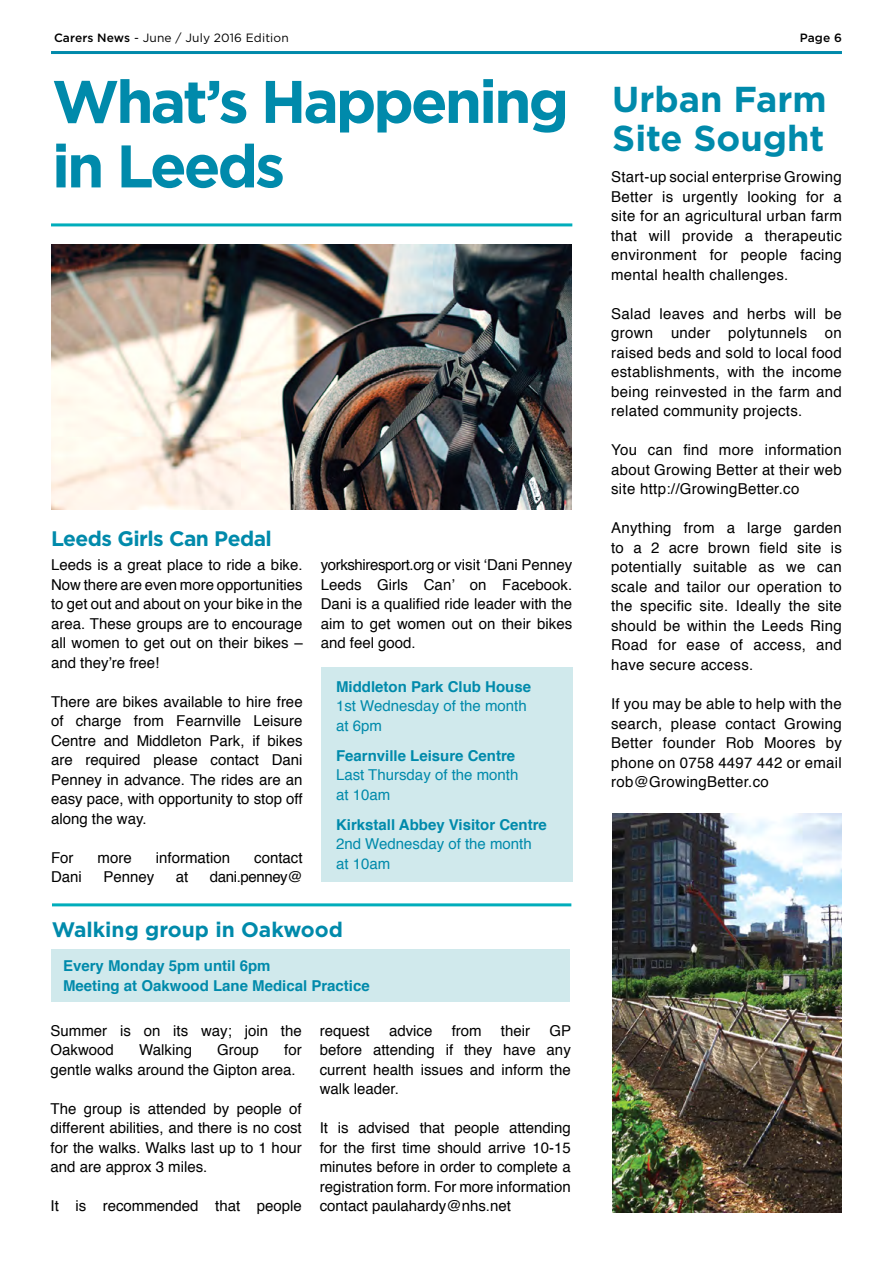
<style>
.page{position:relative;width:893px;height:1263px;background:#fff}
.page>*{position:absolute;margin:0;border:0;box-sizing:border-box;transform-origin:0 0}
.t1{font:700 60px "Gotham";letter-spacing:-.05em;color:#008aab}
.t2{font:700 36px "Gotham";color:#008aab}
.t3{font:700 21px "Gotham";color:#008aab}
.t4{font:700 21px "Gotham";letter-spacing:-.025em;color:#008aab}
.t5{font:15px/19.5px "Helvetica";color:#000;text-align:justify}
.t6{font:700 15px/19.5px "Helvetica";color:#008aab}
.t7{font:15px/19.5px "Helvetica";color:#008aab}
.t8{font:15px "Helvetica";letter-spacing:-.025em;color:#000}
.t9{font:12px "Gotham";letter-spacing:.01em;color:#000}
.t10{font:500 12px "Gotham";color:#000}
.s1{font-weight:500}
</style>
<div class="page">
<hr style="left:51px;top:51px;width:791px;height:3px;background:#008aab">
<hr style="left:51px;top:223px;width:521px;height:3px;background:#00adbb">
<div style="left:321px;top:668px;width:251px;height:214px;background:#d0e9ec"></div>
<img style="left:51px;top:244px;width:520px;height:265px">
<img style="left:612px;top:814px;width:230px;height:398px">
<hr style="left:52px;top:903px;width:519px;height:3px;background:#00adbb">
<div style="left:51px;top:949px;width:518px;height:52px;background:#d0e9ec"></div>
<p class="t9" style="left:54px;top:31px;width:236px"><span class="s1">Carers News</span> - June / July 2016 Edition</p>
<p class="t10" style="left:800px;top:31px;width:44px">Page 6</p>
<h1 class="t1" style="left:52px;top:67px;width:519px">What’s Happening</h1>
<h1 class="t1" style="left:52px;top:131px;width:235px">in Leeds</h1>
<h3 class="t4" style="left:51px;top:526px;width:222px">Leeds Girls Can Pedal</h3>
<p class="t5" style="left:51px;top:555px;width:253px">Leeds is a great place to ride a bike.<br>Now there are even more opportunities to get out and about on your bike in the area. These groups are to encourage all women to get out on their bikes – and they’re free!</p>
<p class="t5" style="left:51px;top:692px;width:253px">There are bikes available to hire free of charge from Fearnville Leisure Centre and Middleton Park, if bikes are required please contact Dani Penney in advance. The rides are an easy pace, with opportunity to stop off along the way.</p>
<p class="t5" style="left:51px;top:848px;width:24px">For</p>
<p class="t5" style="left:98px;top:848px;width:36px">more</p>
<p class="t5" style="left:156px;top:848px;width:76px">information</p>
<p class="t5" style="left:254px;top:848px;width:50px">contact</p>
<p class="t5" style="left:51px;top:867px;width:32px">Dani</p>
<p class="t5" style="left:103px;top:867px;width:52px">Penney</p>
<p class="t5" style="left:176px;top:867px;width:14px">at</p>
<p class="t8" style="left:210px;top:865px;width:94px">dani.penney@</p>
<p class="t5" style="left:321px;top:555px;width:253px">yorkshiresport.org or visit ‘Dani Penney Leeds Girls Can’ on Facebook.<br>Dani is a qualified ride leader with the aim to get women out on their bikes and feel good.</p>
<p class="t6" style="left:336px;top:677px;width:197px">Middleton Park Club House</p>
<p class="t7" style="left:336px;top:696px;width:192px">1st Wednesday of the month at 6pm</p>
<p class="t6" style="left:336px;top:746px;width:181px">Fearnville Leisure Centre</p>
<p class="t7" style="left:336px;top:765px;width:184px">Last Thursday of the month at 10am</p>
<p class="t6" style="left:336px;top:815px;width:212px">Kirkstall Abbey Visitor Centre</p>
<p class="t7" style="left:336px;top:834px;width:197px">2nd Wednesday of the month at 10am</p>
<h3 class="t3" style="left:52px;top:917px;width:292px">Walking group in Oakwood</h3>
<p class="t6" style="left:63px;top:956px;width:308px">Every Monday 5pm until 6pm<br>Meeting at Oakwood Lane Medical Practice</p>
<p class="t5" style="left:51px;top:1021px;width:253px">Summer is on its way; join the<br>Oakwood</p>
<p class="t5" style="left:139px;top:1041px;width:54px">Walking</p>
<p class="t5" style="left:217px;top:1041px;width:43px">Group</p>
<p class="t5" style="left:51px;top:1041px;width:253px;text-indent:234px">for gentle walks around the Gipton area.</p>
<p class="t5" style="left:51px;top:1099px;width:253px">The group is attended by people of different abilities, and there is no cost for the walks. Walks last up to 1 hour and are approx 3 miles.</p>
<p class="t5" style="left:51px;top:1197px;width:253px">It is recommended that people</p>
<p class="t5" style="left:320px;top:1021px;width:253px;text-indent:230px">GP before attending if they have any current health issues and inform the walk leader.</p>
<p class="t5" style="left:320px;top:1119px;width:253px">It is advised that people attending for the first time should arrive 10-15 minutes before in order to complete a registration form. For more information contact paulahardy@nhs.net</p>
<p class="t5" style="left:320px;top:1021px;width:52px">request</p>
<p class="t5" style="left:389px;top:1021px;width:45px">advice</p>
<p class="t5" style="left:452px;top:1021px;width:31px">from</p>
<p class="t5" style="left:501px;top:1021px;width:31px">their</p>
<h2 class="t2" style="left:612px;top:79px;width:216px">Urban Farm</h2>
<h2 class="t2" style="left:612px;top:117px;width:214px">Site Sought</h2>
<p class="t5" style="left:611px;top:168px;width:232px">Start-up social enterprise Growing Better is urgently looking for a site for an agricultural urban farm that will provide a therapeutic environment for people facing mental health challenges.</p>
<p class="t5" style="left:611px;top:304px;width:232px">Salad leaves and herbs will be grown under polytunnels on raised beds and sold to local food establishments, with the income being reinvested in the farm and related community projects.</p>
<p class="t5" style="left:611px;top:441px;width:232px">You can find more information about Growing Better at their web site http://GrowingBetter.co</p>
<p class="t5" style="left:611px;top:519px;width:232px">Anything from a large garden to a 2 acre brown field site is potentially suitable as we can scale and tailor our operation to the specific site. Ideally the site should be within the Leeds Ring Road for ease of access, and have secure access.</p>
<p class="t5" style="left:611px;top:694px;width:232px">If you may be able to help with the search, please contact Growing Better founder Rob Moores by phone on 0758 4497 442 or email rob@GrowingBetter.co</p>
</div>
